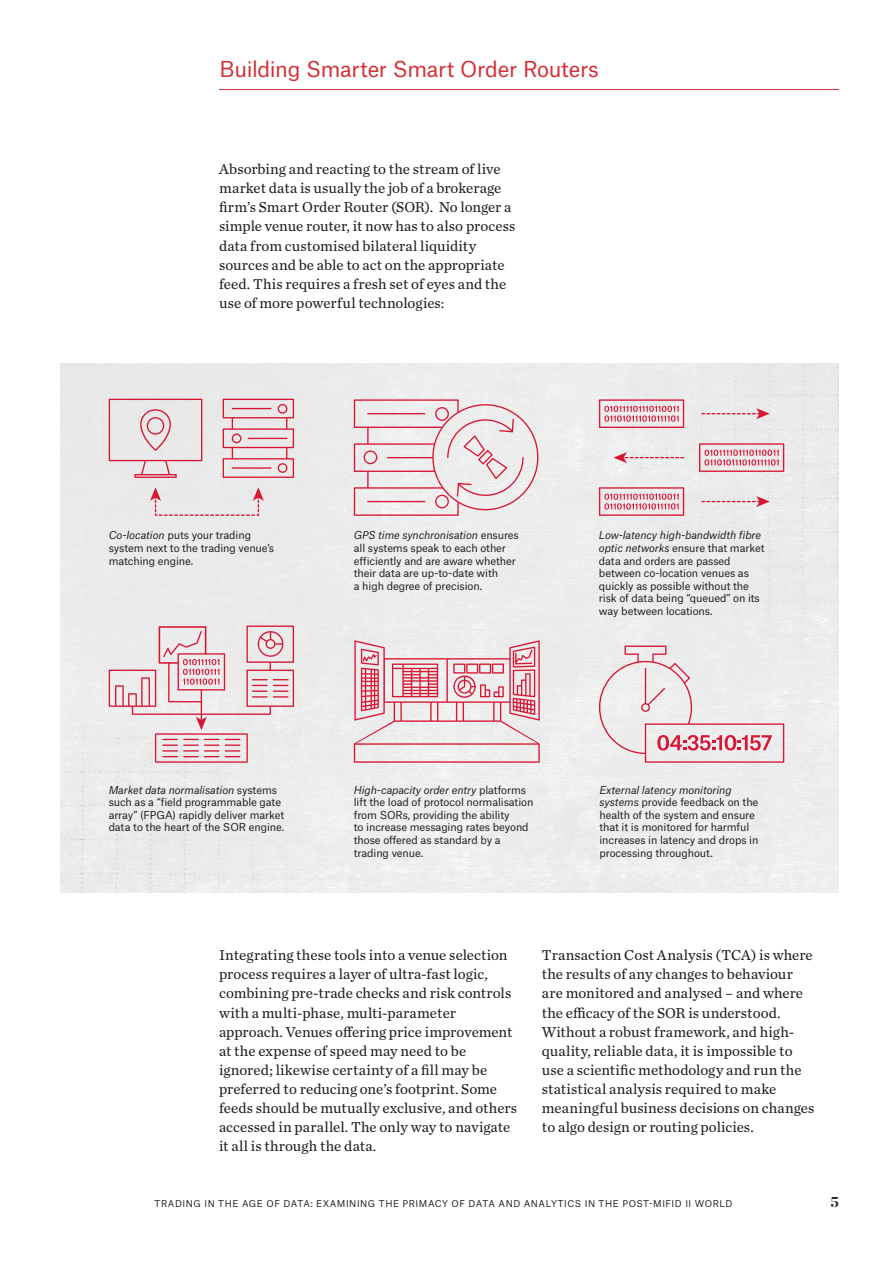
<style>
.page{position:relative;width:893px;height:1263px;background:#fff}
.page>*{position:absolute;margin:0;border:0;box-sizing:border-box;transform-origin:0 0}
.t1{font:21px "Atlas Grotesk";letter-spacing:-.015em;color:#d23038}
.t2{font:15px/19.2px "Chronicle Text G2";letter-spacing:.005em;color:#231f20}
.t3{font:700 15px "Chronicle Display";color:#231f20}
.t4{font:10.5px/12.6px "Atlas Grotesk";letter-spacing:-.01em;color:#231f20}
.t5{font:9px "Atlas Grotesk";letter-spacing:.06em;color:#231f20}
.s1{font-style:italic}
</style>
<div class="page">
<div style="left:61px;top:363px;width:778px;height:529px;background:#ebebeb"></div>
<hr style="left:219px;top:89px;width:620px;height:1px;background:#d23038">
<svg style="left:150px;top:487px;width:114px;height:29px;background:#e8dadc"></svg>
<svg style="left:223px;top:399px;width:71px;height:79px;background:#e5c5ca"></svg>
<hr style="left:232px;top:467px;width:40px;height:2px;background:#d71634">
<svg style="left:109px;top:399px;width:93px;height:79px;background:#e6d4d7"></svg>
<svg style="left:109px;top:625px;width:185px;height:138px;background:#e9d2d5"></svg>
<svg style="left:613px;top:452px;width:71px;height:11px"></svg>
<svg style="left:701px;top:408px;width:69px;height:11px"></svg>
<svg style="left:701px;top:496px;width:69px;height:11px"></svg>
<svg style="left:699px;top:443px;width:85px;height:29px;background:#e5b2ba"></svg>
<svg style="left:599px;top:399px;width:85px;height:29px;background:#e5b2ba"></svg>
<svg style="left:599px;top:487px;width:85px;height:29px;background:#e5b2ba"></svg>
<svg style="left:354px;top:640px;width:186px;height:123px"></svg>
<svg style="left:354px;top:399px;width:184px;height:117px"></svg>
<svg style="left:597px;top:645px;width:187px;height:118px"></svg>
<p class="t1" style="left:219px;top:52px;width:381px">Building Smarter Smart Order Routers</p>
<p class="t2" style="left:219px;top:159px;width:298px">Absorbing and reacting to the stream of live market data is usually the job of a brokerage firm’s Smart Order Router (SOR). No longer a simple venue router, it now has to also process data from customised bilateral liquidity sources and be able to act on the appropriate feed. This requires a fresh set of eyes and the use of more powerful technologies:</p>
<p class="t4" style="left:109px;top:528px;width:167px"><span class="s1">Co-location</span> puts your trading system next to the trading venue’s matching engine.</p>
<p class="t4" style="left:109px;top:782px;width:177px"><span class="s1">Market data normalisation</span> systems such as a “field programmable gate array” (FPGA) rapidly deliver market data to the heart of the SOR engine.</p>
<p class="t4" style="left:354px;top:528px;width:167px"><span class="s1">GPS time synchronisation</span> ensures all systems speak to each other efficiently and are aware whether their data are up-to-date with<br>a high degree of precision.</p>
<p class="t4" style="left:599px;top:528px;width:167px"><span class="s1">Low-latency high-bandwidth fibre optic networks</span> ensure that market data and orders are passed between co-location venues as quickly as possible without the risk of data being “queued” on its way between locations.</p>
<p class="t4" style="left:354px;top:782px;width:181px"><span class="s1">High-capacity order entry</span> platforms lift the load of protocol normalisation from SORs, providing the ability<br>to increase messaging rates beyond those offered as standard by a trading venue.</p>
<p class="t4" style="left:599px;top:782px;width:161px"><span class="s1">External latency monitoring systems</span> provide feedback on the health of the system and ensure that it is monitored for harmful increases in latency and drops in processing throughout.</p>
<p class="t2" style="left:219px;top:945px;width:299px">Integrating these tools into a venue selection process requires a layer of ultra-fast logic, combining pre-trade checks and risk controls with a multi-phase, multi-parameter approach. Venues offering price improvement at the expense of speed may need to be ignored; likewise certainty of a fill may be preferred to reducing one’s footprint. Some feeds should be mutually exclusive, and others accessed in parallel. The only way to navigate it all is through the data.</p>
<p class="t2" style="left:542px;top:945px;width:274px">Transaction Cost Analysis (TCA) is where the results of any changes to behaviour are monitored and analysed – and where the efficacy of the SOR is understood.<br>Without a robust framework, and high&shy;quality, reliable data, it is impossible to use a scientific methodology and run the statistical analysis required to make meaningful business decisions on changes to algo design or routing policies.</p>
<p class="t5" style="left:155px;top:1196px;width:579px">TRADING IN THE AGE OF DATA: EXAMINING THE PRIMACY OF DATA AND ANALYTICS IN THE POST-MIFID II WORLD</p>
<p class="t3" style="left:830px;top:1189px;width:10px">5</p>
</div>
